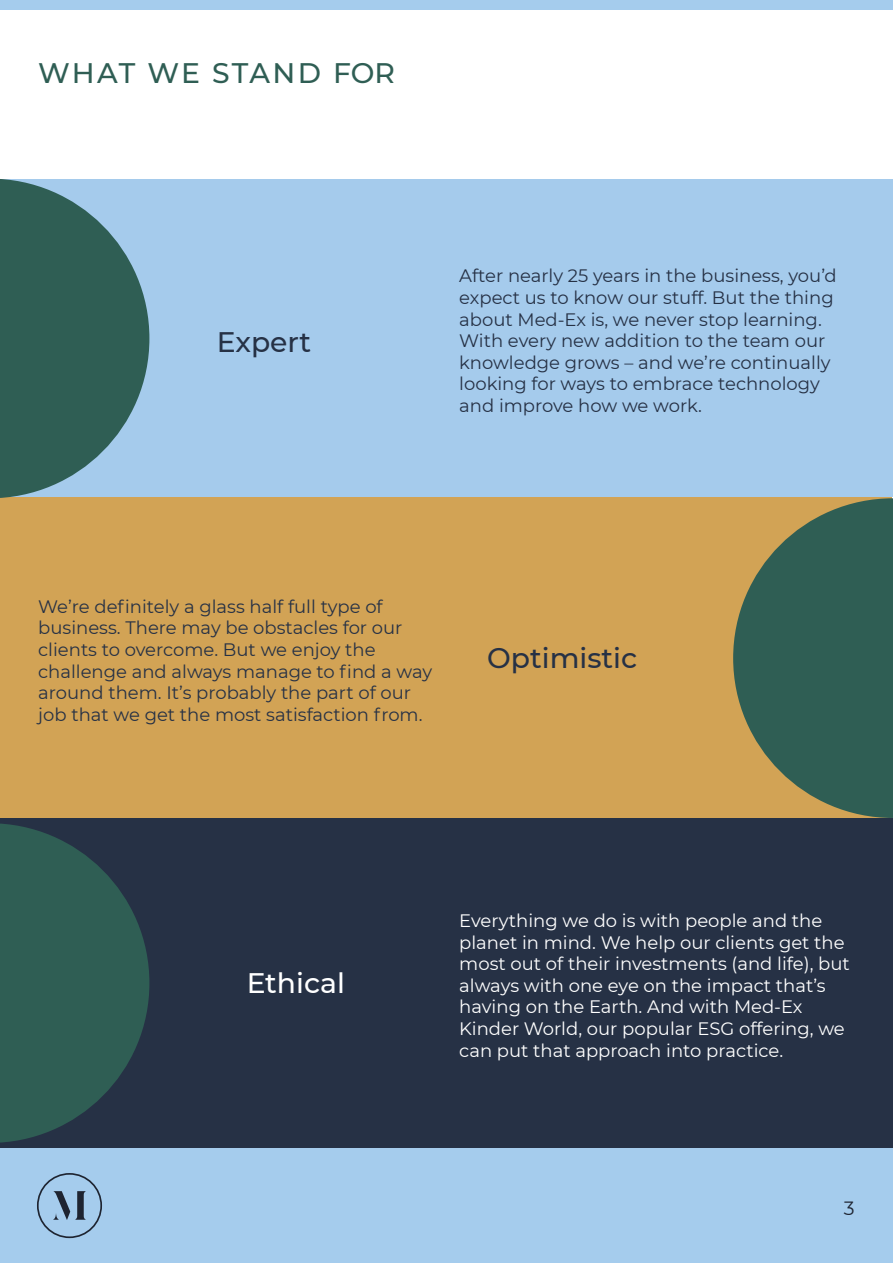
<style>
.page{position:relative;width:893px;height:1263px;background:#fff}
.page>*{position:absolute;margin:0;border:0;box-sizing:border-box;transform-origin:0 0}
.t1{font:500 28.2px "Montserrat";color:#263145}
.t2{font:500 28.2px "Montserrat";letter-spacing:.065em;color:#2f5e54}
.t3{font:500 28.2px "Montserrat";color:#fff}
.t4{font:19.2px "Montserrat";color:#1e2431}
.t5{font:18px/21.6px "Montserrat";color:#263145}
.t6{font:18px/21.6px "Montserrat";color:#fff}
</style>
<div class="page">
<div style="left:1px;top:492px;width:891px;height:331px;background:#d2a355"></div>
<div style="left:0;top:179px;width:893px;height:318px;background:#a5cbec"></div>
<div style="left:0;top:818px;width:893px;height:330px;background:#263145"></div>
<svg style="left:733px;top:498px;width:160px;height:320px;fill:#2f5e54"></svg>
<svg style="left:0;top:179px;width:149px;height:319px;fill:#2f5e54"></svg>
<svg style="left:0;top:823px;width:149px;height:320px;fill:#2f5e54"></svg>
<div style="left:0;top:1148px;width:893px;height:115px;background:#a5cced"></div>
<svg style="left:37px;top:1173px;width:65px;height:65px"></svg>
<div style="left:0;top:0;width:893px;height:10px;background:#a5cced"></div>
<h1 class="t2" style="left:38px;top:53px;width:358px">WHAT WE STAND FOR</h1>
<h1 class="t1" style="left:217px;top:322px;width:96px">Expert</h1>
<p class="t5" style="left:459px;top:264px;width:379px">After nearly 25 years in the business, you’d expect us to know our stuff. But the thing about Med-Ex is, we never stop learning.<br>With every new addition to the team our knowledge grows – and we’re continually looking for ways to embrace technology and improve how we work.</p>
<p class="t5" style="left:38px;top:595px;width:395px">We’re definitely a glass half full type of business. There may be obstacles for our clients to overcome. But we enjoy the challenge and always manage to find a way around them. It’s probably the part of our job that we get the most satisfaction from.</p>
<h1 class="t1" style="left:487px;top:638px;width:152px">Optimistic</h1>
<h1 class="t3" style="left:247px;top:963px;width:100px">Ethical</h1>
<p class="t6" style="left:459px;top:909px;width:392px">Everything we do is with people and the planet in mind. We help our clients get the most out of their investments (and life), but always with one eye on the impact that’s having on the Earth. And with Med-Ex Kinder World, our popular ESG offering, we can put that approach into practice.</p>
<p class="t4" style="left:844px;top:1195px;width:12px">3</p>
</div>
